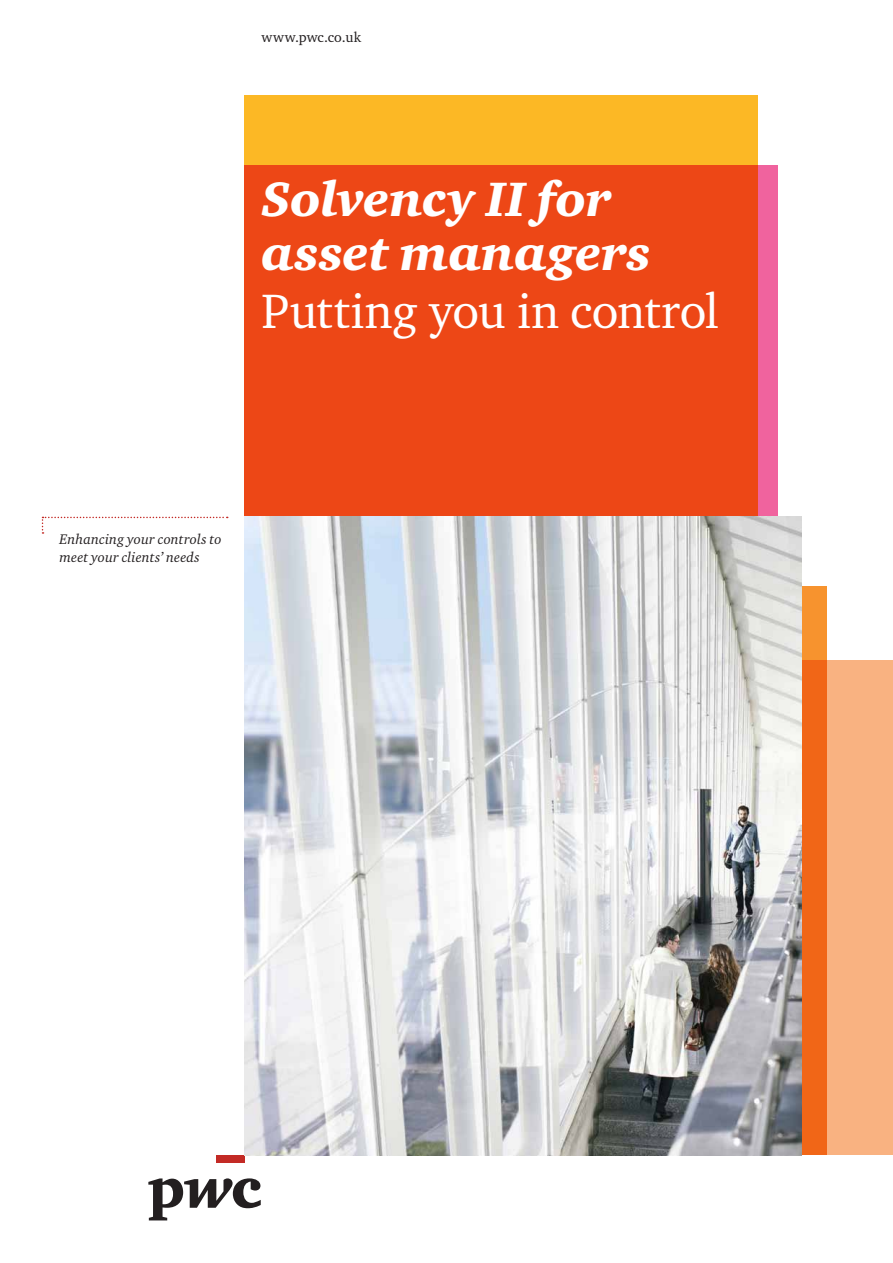
<style>
.page{position:relative;width:893px;height:1263px;background:#fff}
.page>*{position:absolute;margin:0;border:0;box-sizing:border-box;transform-origin:0 0}
.Outcome_Head_3{font:italic 900 49.5px/54px "Charter ITC Std";color:#fff}
.Sub_Head_3{font:49.5px "Charter ITC Std";letter-spacing:-.01em;color:#fff}
.Body_text{font:italic 14.25px/18px "Charter ITC Std";letter-spacing:.01em;color:#231f20}
.Body_text-2{font:14.25px "Charter ITC Std";letter-spacing:.01em;color:#231f20}
</style>
<div class="page">
<div style="left:216px;top:1155px;width:28px;height:7px;background:#c32a25"></div>
<svg style="left:148px;top:1178px;width:113px;height:42px"></svg>
<div style="left:244px;top:660px;width:649px;height:495px;background:#f9b281"></div>
<svg style="left:801px;top:587px;width:26px;height:568px;background:#ef6e20"></svg>
<svg style="left:244px;top:96px;width:514px;height:421px;background:#ef5918"></svg>
<svg style="left:42px;top:517px;width:186px;height:17px"></svg>
<img style="left:244px;top:517px;width:557px;height:638px">
<p class="Body_text-2" style="left:261px;top:29px;width:101px">www.pwc.co.uk</p>
<p class="Outcome_Head_3" style="left:261px;top:172px;width:391px">Solvency II for asset managers</p>
<p class="Sub_Head_3" style="left:261px;top:280px;width:459px">Putting you in control</p>
<p class="Body_text" style="left:60px;top:530px;width:164px">Enhancing your controls to meet your clients’ needs</p>
</div>
